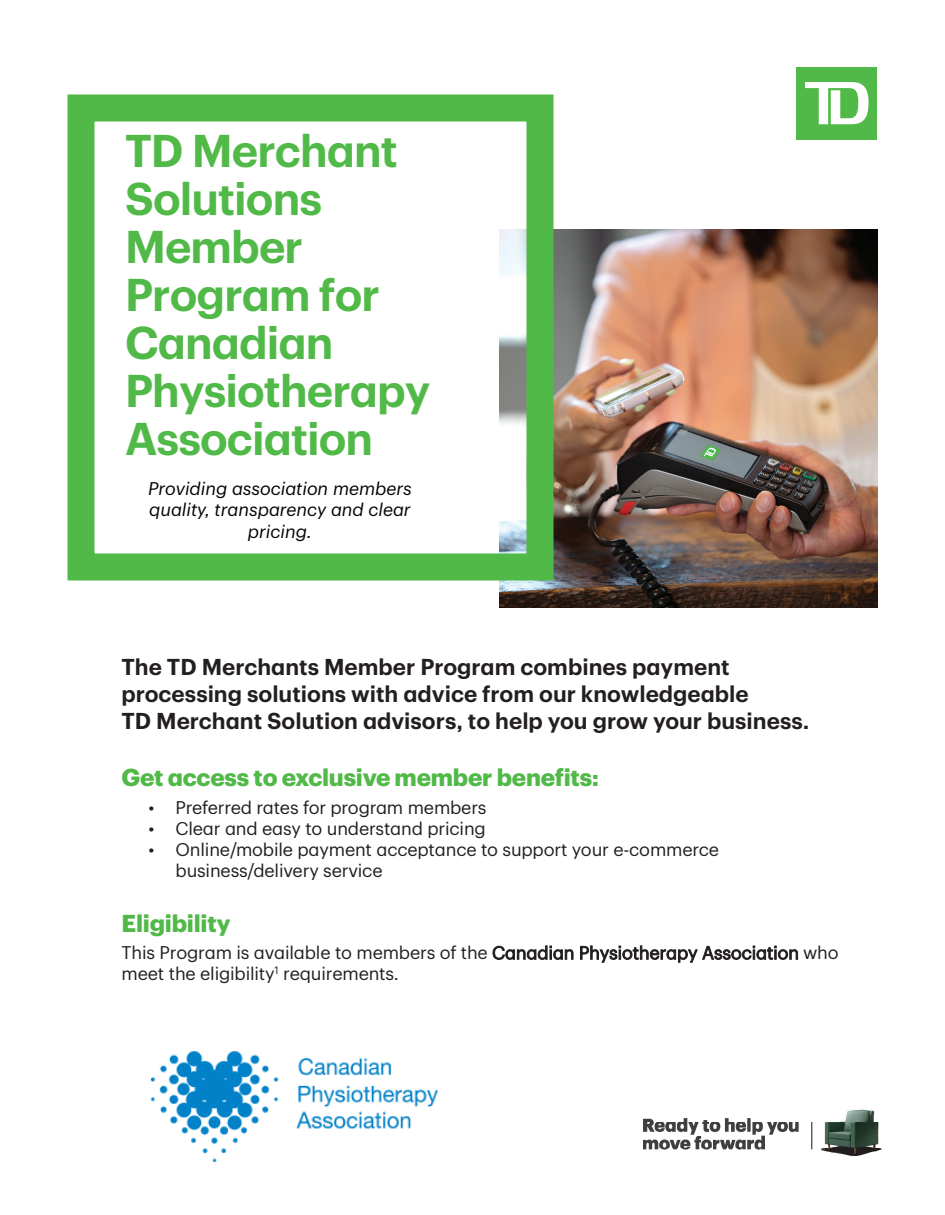
<style>
.page{position:relative;width:945px;height:1215px;background:#fff}
.page>*{position:absolute;margin:0;border:0;box-sizing:border-box;transform-origin:0 0}
.t1{font:600 45px/48px "TD Graphik";letter-spacing:-.02em;color:#51b948}
.t2{font:700 24px "TD Graphik";letter-spacing:-.01em;color:#51b948}
.t3{font:600 22.5px/27px "TD Graphik";color:#231f20}
.t4{font:18px/21px "TD Graphik";letter-spacing:-.01em;color:#231f20}
.t5{font:italic 18px/21.6px "TD Graphik";color:#040503;text-align:center}
</style>
<div class="page">
<div style="left:796px;top:68px;width:82px;height:72px;background:#51b948"></div>
<svg style="left:805px;top:82px;width:64px;height:42px"></svg>
<img style="left:643px;top:1110px;width:239px;height:45px">
<img style="left:500px;top:230px;width:378px;height:378px">
<div style="left:68px;top:94px;width:486px;height:486px;border:27px solid #51b948"></div>
<img style="left:150px;top:1051px;width:288px;height:111px">
<h1 class="t1" style="left:125px;top:123px;width:307px">TD Merchant<br>Solutions<br>Member<br>Program for<br>Canadian<br>Physiotherapy<br>Association</h1>
<p class="t5" style="left:148px;top:476px;width:265px">Providing association members quality, transparency and clear pricing.</p>
<p class="t3" style="left:122px;top:652px;width:689px">The TD Merchants Member Program combines payment processing solutions with advice from our knowledgeable<br>TD Merchant Solution advisors, to help you grow your business.</p>
<h2 class="t2" style="left:122px;top:759px;width:479px">Get access to exclusive member benefits:</h2>
<p class="t4" style="left:149px;top:795px;width:339px">• Preferred rates for program members</p>
<p class="t4" style="left:149px;top:816px;width:339px">• Clear and easy to understand pricing</p>
<p class="t4" style="left:176px;top:837px;width:545px;text-indent:-27px">• Online/mobile payment acceptance to support your e-commerce business/delivery service</p>
<h2 class="t2" style="left:122px;top:904px;width:111px">Eligibility</h2>
<p class="t4" style="left:122px;top:941px;width:719px">This Program is available to members of the Canadian Physiotherapy Association who meet the eligibility<sup>1</sup> requirements.</p>
</div>
